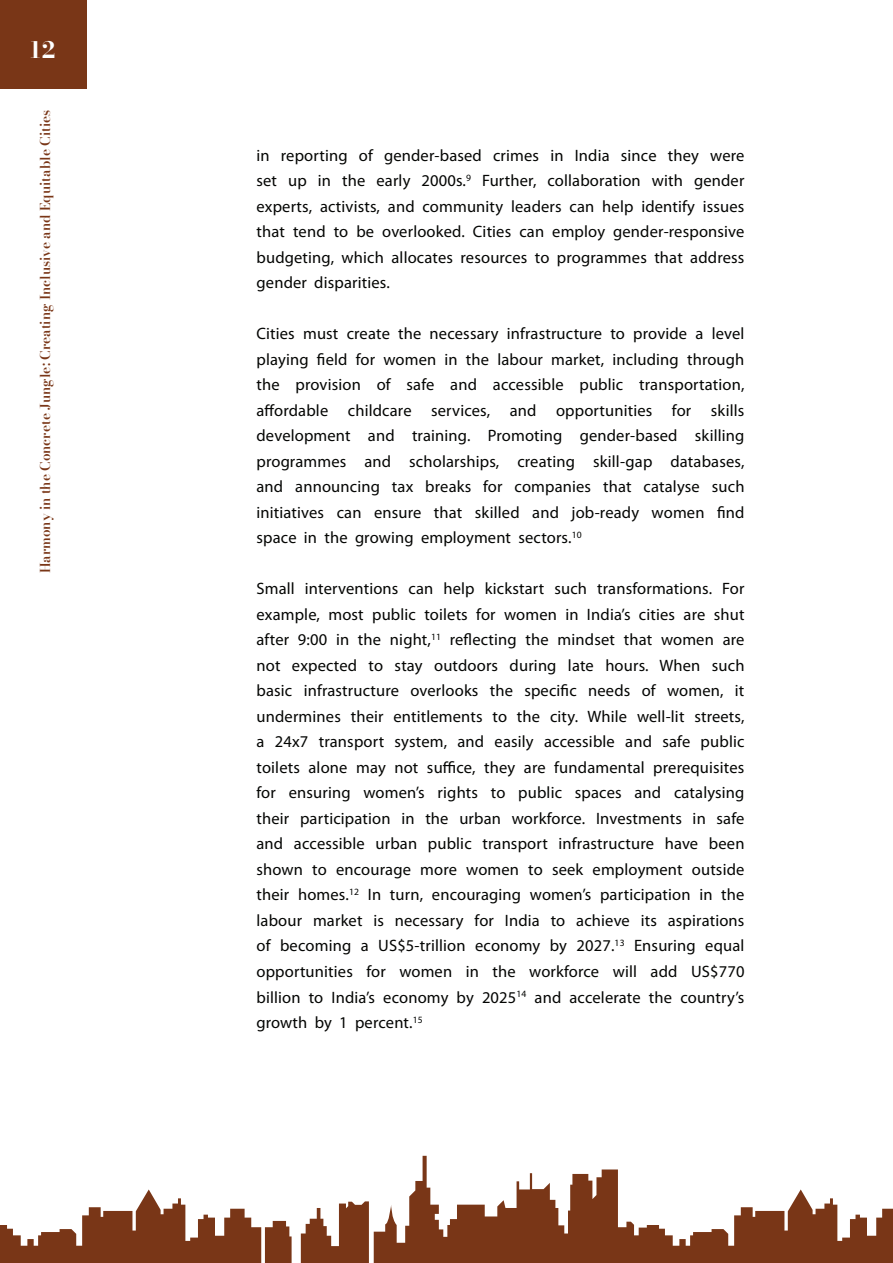
<style>
.page{position:relative;width:893px;height:1263px;background:#fff}
.page>*{position:absolute;margin:0;border:0;box-sizing:border-box;transform-origin:0 0}
.t1{font:700 22.5px "Bodoni Moda 18 pt";color:#fff}
.body{font:16.5px/25.5px "Myriad Pro";letter-spacing:.01em;color:#040503;text-align:justify}
.t2{font:600 13.5px "Bodoni Moda 18 pt";color:#793617}
</style>
<div class="page">
<svg style="left:0;top:1156px;width:893px;height:107px"></svg>
<div style="left:0;top:0;width:87px;height:88px;background:#793617"></div>
<h1 class="t1" style="left:30px;top:35px;width:27px">12</h1>
<p class="t2" style="left:36px;top:573px;width:465px;rotate:-90deg">Harmony in the Concrete Jungle: Creating Inclusive and Equitable Cities</p>
<p class="body" style="left:256px;top:142px;width:489px">in reporting of gender-based crimes in India since they were set up in the early 2000s.<sup>9</sup> Further, collaboration with gender experts, activists, and community leaders can help identify issues that tend to be overlooked. Cities can employ gender-responsive budgeting, which allocates resources to programmes that address gender disparities.</p>
<p class="body" style="left:256px;top:321px;width:489px">Cities must create the necessary infrastructure to provide a level playing field for women in the labour market, including through the provision of safe and accessible public transportation, affordable childcare services, and opportunities for skills development and training. Promoting gender-based skilling programmes and scholarships, creating skill-gap databases, and announcing tax breaks for companies that catalyse such initiatives can ensure that skilled and job-ready women find space in the growing employment sectors.<sup>10</sup></p>
<p class="body" style="left:256px;top:576px;width:489px">Small interventions can help kickstart such transformations. For example, most public toilets for women in India’s cities are shut after 9:00 in the night,<sup>11</sup> reflecting the mindset that women are not expected to stay outdoors during late hours. When such basic infrastructure overlooks the specific needs of women, it undermines their entitlements to the city. While well-lit streets, a 24x7 transport system, and easily accessible and safe public toilets alone may not suffice, they are fundamental prerequisites for ensuring women’s rights to public spaces and catalysing their participation in the urban workforce. Investments in safe and accessible urban public transport infrastructure have been shown to encourage more women to seek employment outside their homes.<sup>12</sup> In turn, encouraging women’s participation in the labour market is necessary for India to achieve its aspirations of becoming a US$5-trillion economy by 2027.<sup>13</sup> Ensuring equal opportunities for women in the workforce will add US$770 billion to India’s economy by 2025<sup>14</sup> and accelerate the country’s growth by 1 percent.<sup>15</sup></p>
</div>
